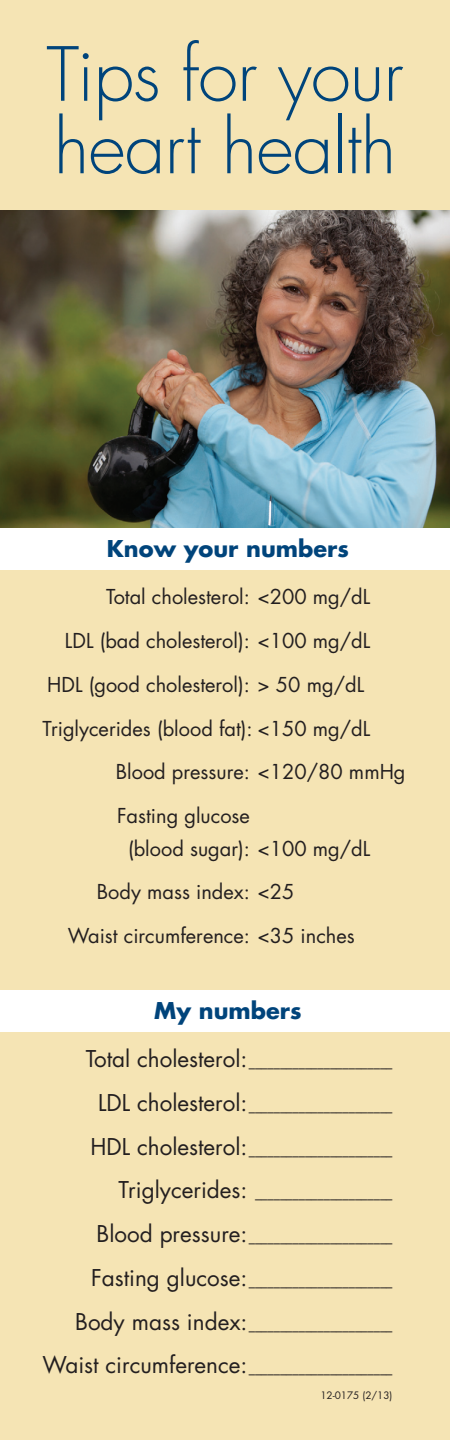
<style>
.page{position:relative;width:450px;height:1440px;background:#f5e4b4}
.page>*{position:absolute;margin:0;border:0;box-sizing:border-box;transform-origin:0 0}
.t1{font:300 72.5px/72.5px "Futura";letter-spacing:-.01em;color:#00447b}
.t2{font:700 22.5px "Futura";color:#00447b}
.t3{font:20px/32.5px "Futura";color:#231f20}
.t4{font:12.5px "Futura";color:#231f20}
.t5{font:10px "Futura";color:#231f20}
.s1{font-size:22.5px}
</style>
<div class="page">
<img style="left:0;top:211px;width:450px;height:317px">
<div style="left:0;top:528px;width:450px;height:42px;background:#fff"></div>
<div style="left:0;top:990px;width:450px;height:42px;background:#fff"></div>
<p class="t1" style="left:46px;top:39px;width:359px">Tips for your heart health</p>
<p class="t2" style="left:107px;top:533px;width:244px">Know your numbers</p>
<p class="t3" style="left:106px;top:581px;width:266px">Total cholesterol: &lt;200 mg/dL</p>
<p class="t3" style="left:65px;top:624px;width:307px">LDL (bad cholesterol): &lt;100 mg/dL</p>
<p class="t3" style="left:47px;top:668px;width:318px">HDL (good cholesterol): &gt; 50 mg/dL</p>
<p class="t3" style="left:42px;top:712px;width:329px">Triglycerides (blood fat): &lt;150 mg/dL</p>
<p class="t3" style="left:116px;top:756px;width:291px">Blood pressure: &lt;120/80 mmHg</p>
<p class="t3" style="left:128px;top:799px;width:244px;text-indent:-11px">Fasting glucose<br>(blood sugar): &lt;100 mg/dL</p>
<p class="t3" style="left:97px;top:876px;width:199px">Body mass index: &lt;25</p>
<p class="t3" style="left:68px;top:919px;width:288px">Waist circumference: &lt;35 inches</p>
<p class="t2" style="left:154px;top:995px;width:149px">My numbers</p>
<p class="t4" style="left:86px;top:1054px;width:308px"><span class="s1">Total cholesterol:</span>_______________________</p>
<p class="t4" style="left:98px;top:1098px;width:296px"><span class="s1">LDL cholesterol:</span>_______________________</p>
<p class="t4" style="left:91px;top:1142px;width:303px"><span class="s1">HDL cholesterol:</span>_______________________</p>
<p class="t4" style="left:119px;top:1185px;width:275px"><span class="s1">Triglycerides:</span> ______________________</p>
<p class="t4" style="left:97px;top:1229px;width:297px"><span class="s1">Blood pressure:</span>_______________________</p>
<p class="t4" style="left:91px;top:1273px;width:303px"><span class="s1">Fasting glucose:</span>_______________________</p>
<p class="t4" style="left:75px;top:1317px;width:319px"><span class="s1">Body mass index:</span>_______________________</p>
<p class="t4" style="left:43px;top:1360px;width:351px"><span class="s1">Waist circumference:</span>_______________________</p>
<p class="t5" style="left:320px;top:1389px;width:74px">12-0175 (2/13)</p>
</div>
